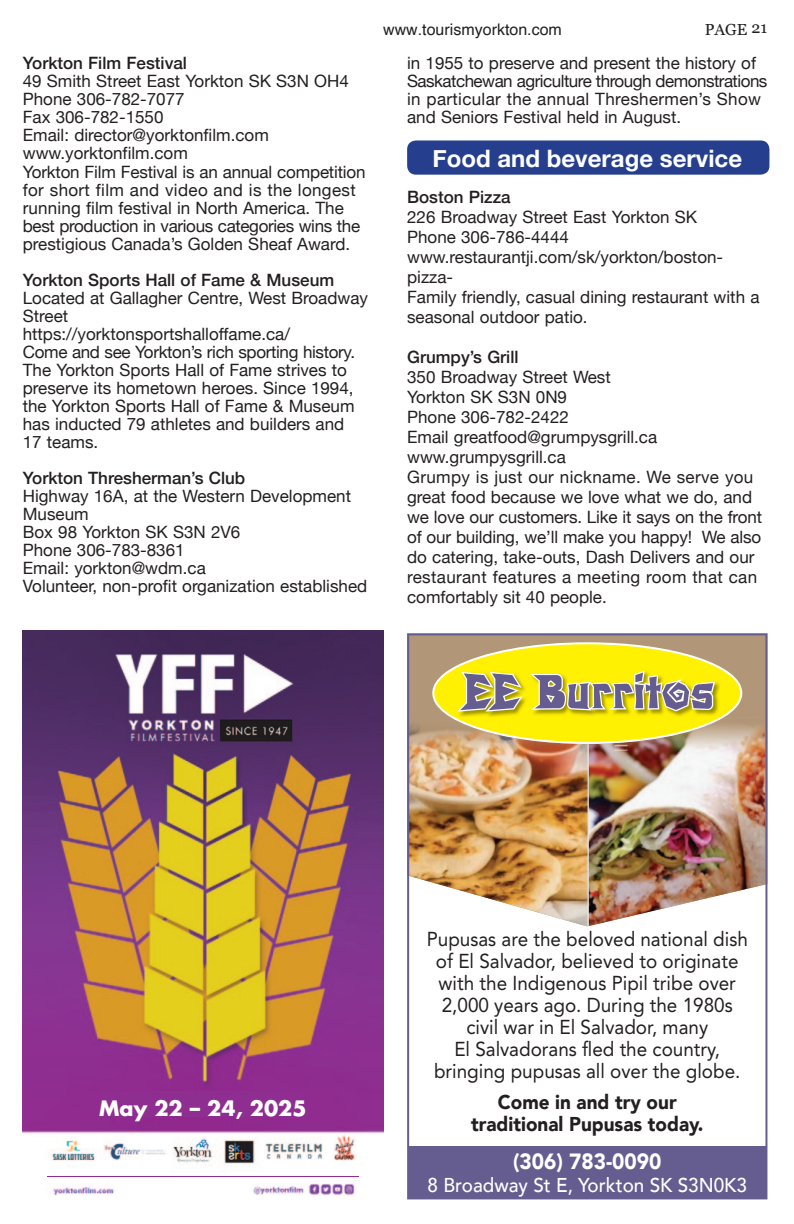
<style>
.page{position:relative;width:794px;height:1224px;background:#fff}
.page>*{position:absolute;margin:0;border:0;box-sizing:border-box;transform-origin:0 0}
.t1{font:51.2px "Whassis W01 Calm";letter-spacing:.01em;color:#655c8f}
.t2{font:700 24px "Helvetica Neue";color:#fff}
.t3{font:900 22px "Avenir";color:#fff;scale:.94 1}
.t4{font:700 20.6px "Futura Std";color:#fff}
.t5{font:20px/22px "Avenir LT Std";color:#231f20;text-align:center;scale:.94 1}
.t6{font:900 20px/22px "Avenir";color:#231f20;text-align:center;scale:.94 1}
.t7{font:500 20px "Avenir";color:#fff;scale:.94 1}
.t8{font:17px/18px "Helvetica Neue";color:#231f20}
.t9{font:500 17px "Helvetica Neue";color:#231f20}
.t10{font:16px "Helvetica";color:#231f20}
.t11{font:16px "Georgia";color:#231f20}
</style>
<div class="page">
<div style="left:407px;top:140px;width:362px;height:35px;background:#253f8e;border-radius:9px"></div>
<img style="left:407px;top:633px;width:360px;height:566px">
<img style="left:432px;top:642px;width:310px;height:126px">
<img style="left:23px;top:630px;width:360px;height:565px">
<div style="left:100px;top:1090px;width:203px;height:26px;background:#8f2e91"></div>
<hr style="left:47px;top:1176px;width:311px;height:1px;background:#8f2e91">
<p class="t9" style="left:23px;top:50px;width:166px">Yorkton Film Festival</p>
<p class="t8" style="left:23px;top:73px;width:344px">49 Smith Street East Yorkton SK S3N OH4<br>Phone 306-782-7077<br>Fax 306-782-1550<br>Email: director@yorktonfilm.com www.yorktonfilm.com<br>Yorkton Film Festival is an annual competition for short film and video and is the longest running film festival in North America. The best production in various categories wins the prestigious Canada’s Golden Sheaf Award.</p>
<p class="t9" style="left:23px;top:266px;width:313px">Yorkton Sports Hall of Fame &amp; Museum</p>
<p class="t8" style="left:23px;top:289px;width:346px">Located at Gallagher Centre, West Broadway Street<br>https://yorktonsportshalloffame.ca/<br>Come and see Yorkton’s rich sporting history.<br>The Yorkton Sports Hall of Fame strives to preserve its hometown heroes. Since 1994, the Yorkton Sports Hall of Fame &amp; Museum has inducted 79 athletes and builders and<br>17 teams.</p>
<p class="t9" style="left:23px;top:464px;width:224px">Yorkton Thresherman’s Club</p>
<p class="t8" style="left:23px;top:487px;width:346px">Highway 16A, at the Western Development<br>Museum<br>Box 98 Yorkton SK S3N 2V6<br>Phone 306-783-8361<br>Email: yorkton@wdm.ca<br>Volunteer, non-profit organization established</p>
<p class="t10" style="left:383px;top:17px;width:180px">www.tourismyorkton.com</p>
<p class="t11" style="left:704px;top:18px;width:64px">Page 21</p>
<p class="t8" style="left:407px;top:55px;width:362px">in 1955 to preserve and present the history of Saskatchewan agriculture through demonstrations in particular the annual Threshermen’s Show and Seniors Festival held in August.</p>
<h2 class="t2" style="left:432px;top:140px;width:311px">Food and beverage service</h2>
<p class="t9" style="left:407px;top:183px;width:105px">Boston Pizza</p>
<p class="t8" style="left:407px;top:208px;width:354px;line-height:20px">226 Broadway Street East Yorkton SK<br>Phone 306-786-4444 www.restaurantji.com/sk/yorkton/boston&shy;pizza-<br>Family friendly, casual dining restaurant with a seasonal outdoor patio.</p>
<p class="t9" style="left:407px;top:343px;width:113px">Grumpy’s Grill</p>
<p class="t8" style="left:407px;top:368px;width:356px;line-height:20px">350 Broadway Street West<br>Yorkton SK S3N 0N9<br>Phone 306-782-2422<br>Email greatfood@grumpysgrill.ca www.grumpysgrill.ca<br>Grumpy is just our nickname. We serve you great food because we love what we do, and we love our customers. Like it says on the front of our building, we’ll make you happy! We also do catering, take-outs, Dash Delivers and our restaurant features a meeting room that can comfortably sit 40 people.</p>
<h1 class="t1" style="left:459px;top:662px;width:256px">EE Burritos</h1>
<p class="t4" style="left:99px;top:1094px;width:209px">May 22 – 24, 2025</p>
<p class="t5" style="left:426px;top:928px;width:343px">Pupusas are the beloved national dish of El Salvador, believed to originate with the Indigenous Pipil tribe over 2,000 years ago. During the 1980s civil war in El Salvador, many<br>El Salvadorans fled the country, bringing pupusas all over the globe.</p>
<p class="t6" style="left:471px;top:1090px;width:249px">Come in and try our traditional Pupusas today.</p>
<p class="t3" style="left:513px;top:1142px;width:159px">(306) 783-0090</p>
<p class="t7" style="left:427px;top:1167px;width:341px">8 Broadway St E, Yorkton SK S3N0K3</p>
</div>
